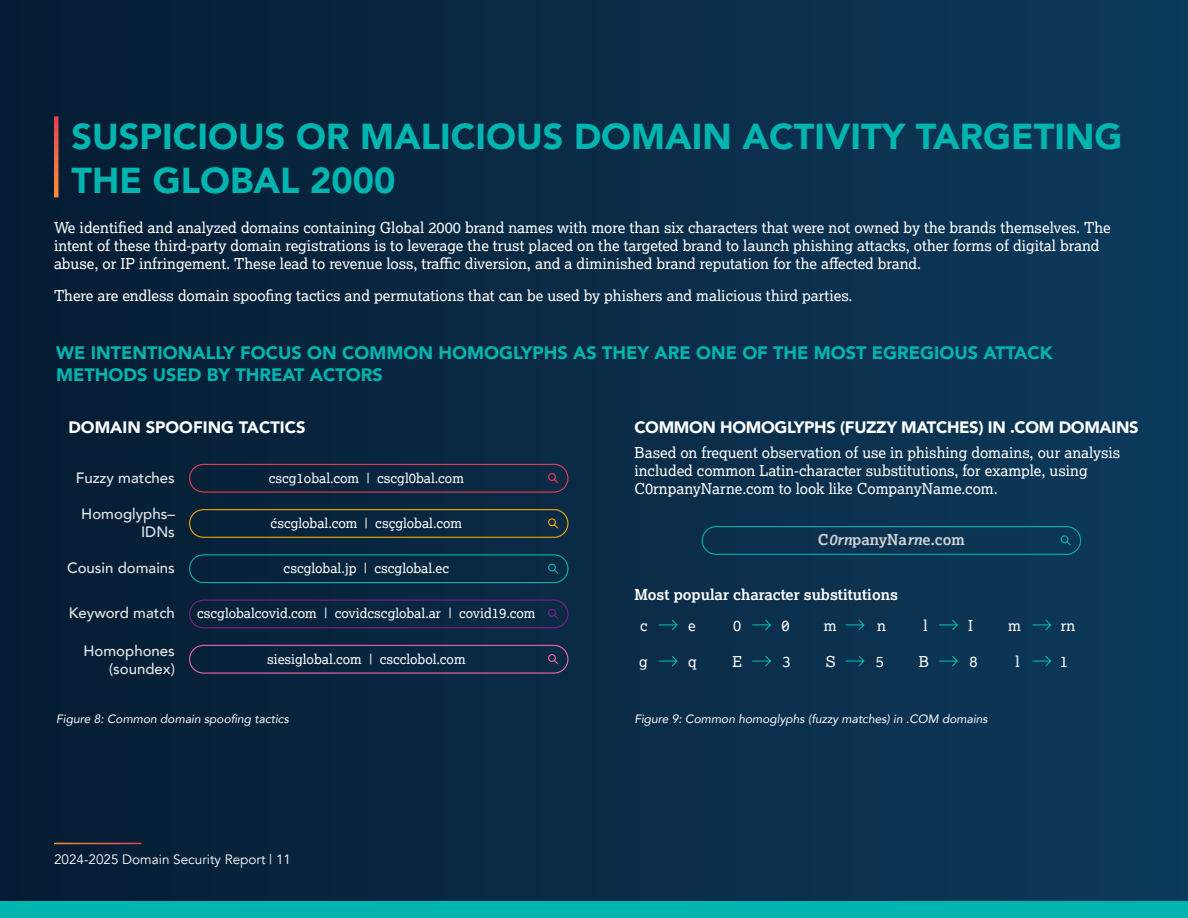
<style>
.page{position:relative;width:1188px;height:918px;background:#fff}
.page>*{position:absolute;margin:0;border:0;box-sizing:border-box;transform-origin:0 0}
.t1{font:900 36px/43.2px "Avenir";color:#00b5af}
.t2{font:900 18px/21.6px "Avenir";color:#00b5af}
.t3{font:900 16.5px "Avenir";letter-spacing:-.02em;color:#fff}
.t4{font:900 16.5px "Avenir";color:#fff}
.t5{font:15px/18px "Lexia";color:#fff}
.t6{font:500 15px/18px "Avenir";color:#e6e7e8;text-align:right}
.t7{font:700 15px "Lexia";color:#fff}
.t8{font:700 15px "Lexia";color:#d1d3d4}
.t9{font:13.5px "Lexia";color:#fff}
.t10{font:13.5px "Avenir";color:#fff}
.t11{font:italic 12px "Avenir";color:#fff}
.s1{font-style:italic}
</style>
<div class="page">
<div style="left:0;top:0;width:1188px;height:918px;background:linear-gradient(to right,#061c32,#0d3a5b)"></div>
<div style="left:0;top:901px;width:1188px;height:17px;background:#00b5af"></div>
<hr style="left:54px;top:843px;width:87px;height:1px;background:#fff">
<div style="left:189px;top:464px;width:380px;height:29px;border:1px solid #e63e51;border-radius:14px"></div>
<svg style="left:547px;top:472px;width:12px;height:12px"></svg>
<div style="left:189px;top:509px;width:380px;height:29px;border:1px solid #f2a900;border-radius:14px"></div>
<svg style="left:547px;top:517px;width:12px;height:13px"></svg>
<div style="left:189px;top:554px;width:380px;height:29px;border:1px solid #00b5af;border-radius:14px"></div>
<svg style="left:547px;top:562px;width:12px;height:13px"></svg>
<div style="left:189px;top:600px;width:380px;height:28px;border:1px solid #831f82;border-radius:14px"></div>
<svg style="left:547px;top:607px;width:12px;height:13px"></svg>
<div style="left:189px;top:645px;width:380px;height:29px;border:1px solid #f067a6;border-radius:14px"></div>
<svg style="left:547px;top:653px;width:12px;height:12px"></svg>
<div style="left:702px;top:526px;width:379px;height:29px;border:1px solid #00b2a9;border-radius:14px"></div>
<svg style="left:1059px;top:534px;width:13px;height:13px"></svg>
<svg style="left:658px;top:619px;width:20px;height:12px"></svg>
<svg style="left:658px;top:655px;width:20px;height:12px"></svg>
<svg style="left:751px;top:655px;width:21px;height:12px"></svg>
<svg style="left:845px;top:619px;width:20px;height:12px"></svg>
<svg style="left:845px;top:655px;width:20px;height:12px"></svg>
<svg style="left:938px;top:619px;width:21px;height:12px"></svg>
<svg style="left:938px;top:655px;width:21px;height:12px"></svg>
<svg style="left:1032px;top:655px;width:20px;height:12px"></svg>
<svg style="left:1032px;top:619px;width:20px;height:12px"></svg>
<svg style="left:54px;top:116px;width:4px;height:81px"></svg>
<svg style="left:751px;top:619px;width:21px;height:12px"></svg>
<svg style="left:781px;top:621px;width:9px;height:9px"></svg>
<h1 class="t1" style="left:72px;top:114px;width:1053px">SUSPICIOUS OR MALICIOUS DOMAIN ACTIVITY TARGETING<br>THE GLOBAL 2000</h1>
<p class="t5" style="left:54px;top:218px;width:1058px">We identified and analyzed domains containing Global 2000 brand names with more than six characters that were not owned by the brands themselves. The intent of these third-party domain registrations is to leverage the trust placed on the targeted brand to launch phishing attacks, other forms of digital brand abuse, or IP infringement. These lead to revenue loss, traffic diversion, and a diminished brand reputation for the affected brand.</p>
<p class="t5" style="left:54px;top:286px;width:800px">There are endless domain spoofing tactics and permutations that can be used by phishers and malicious third parties.</p>
<p class="t2" style="left:56px;top:341px;width:998px">WE INTENTIONALLY FOCUS ON COMMON HOMOGLYPHS AS THEY ARE ONE OF THE MOST EGREGIOUS ATTACK<br>METHODS USED BY THREAT ACTORS</p>
<p class="t4" style="left:68px;top:413px;width:239px">DOMAIN SPOOFING TACTICS</p>
<p class="t3" style="left:634px;top:413px;width:506px">COMMON HOMOGLYPHS (FUZZY MATCHES) IN .COM DOMAINS</p>
<p class="t5" style="left:634px;top:443px;width:488px">Based on frequent observation of use in phishing domains, our analysis included common Latin-character substitutions, for example, using<br>C0rnpanyNarne.com to look like CompanyName.com.</p>
<p class="t6" style="left:76px;top:468px;width:101px">Fuzzy matches</p>
<p class="t6" style="left:81px;top:504px;width:95px">Homoglyphs–<br>IDNs</p>
<p class="t6" style="left:67px;top:558px;width:109px">Cousin domains</p>
<p class="t6" style="left:69px;top:603px;width:108px">Keyword match</p>
<p class="t6" style="left:83px;top:641px;width:93px">Homophones (soundex)</p>
<p class="t9" style="left:269px;top:469px;width:197px">cscg1obal.com | cscgl0bal.com</p>
<p class="t9" style="left:271px;top:514px;width:193px">ćscglobal.com | csçglobal.com</p>
<p class="t9" style="left:284px;top:560px;width:167px">cscglobal.jp | cscglobal.ec</p>
<p class="t9" style="left:197px;top:605px;width:340px">cscglobalcovid.com | covidcscglobal.ar | covid19.com</p>
<p class="t9" style="left:267px;top:650px;width:200px">siesiglobal.com | cscclobol.com</p>
<p class="t8" style="left:818px;top:530px;width:149px">C<span class="s1">0rn</span>panyNa<span class="s1">rn</span>e.com</p>
<p class="t7" style="left:634px;top:585px;width:265px">Most popular character substitutions</p>
<p class="t5" style="left:640px;top:616px;width:9px">c</p>
<p class="t5" style="left:688px;top:616px;width:9px">e</p>
<p class="t5" style="left:639px;top:652px;width:10px">g</p>
<p class="t5" style="left:688px;top:652px;width:10px">q</p>
<p class="t5" style="left:732px;top:652px;width:11px">E</p>
<p class="t5" style="left:782px;top:652px;width:10px">3</p>
<p class="t5" style="left:924px;top:616px;width:6px">l</p>
<p class="t5" style="left:968px;top:616px;width:6px">I</p>
<p class="t5" style="left:919px;top:652px;width:12px">B</p>
<p class="t5" style="left:970px;top:652px;width:10px">8</p>
<p class="t5" style="left:1015px;top:652px;width:6px">l</p>
<p class="t5" style="left:1060px;top:652px;width:10px">1</p>
<p class="t5" style="left:733px;top:616px;width:10px">0</p>
<p class="t5" style="left:782px;top:616px;width:10px">0</p>
<p class="t5" style="left:824px;top:616px;width:14px">m</p>
<p class="t5" style="left:877px;top:616px;width:10px">n</p>
<p class="t5" style="left:826px;top:652px;width:11px">S</p>
<p class="t5" style="left:876px;top:652px;width:10px">5</p>
<p class="t5" style="left:1008px;top:616px;width:14px">m</p>
<p class="t5" style="left:1061px;top:616px;width:16px">rn</p>
<p class="t11" style="left:56px;top:712px;width:234px">Figure 8: Common domain spoofing tactics</p>
<p class="t11" style="left:634px;top:712px;width:355px">Figure 9: Common homoglyphs (fuzzy matches) in .COM domains</p>
<p class="t10" style="left:54px;top:851px;width:239px">2024-2025 Domain Security Report | 11</p>
</div>
